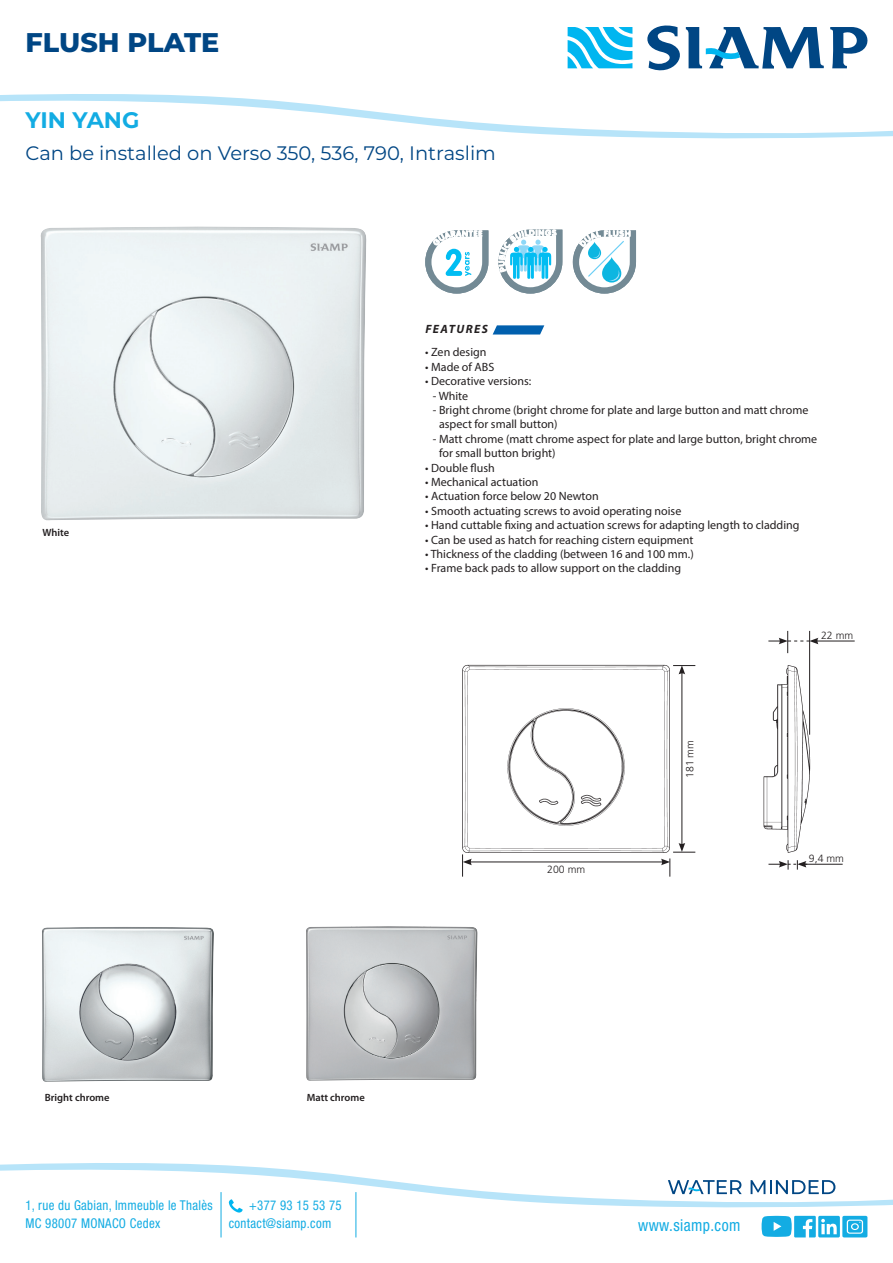
<style>
.page{position:relative;width:893px;height:1263px;background:#fff}
.page>*{position:absolute;margin:0;border:0;box-sizing:border-box;transform-origin:0 0}
.t1{font:800 27px "Montserrat";color:#004684}
.t2{font:700 22.5px "Montserrat";color:#13ace3}
.t3{font:19.5px "Montserrat";color:#004684}
.t4{font:condensed 16.5px "Helvetica Neue LT Std";letter-spacing:.025em;color:#13ace3;scale:.95 1}
.t5{font:condensed 13.5px/18px "Helvetica Neue LT Std";letter-spacing:.025em;color:#13ace3;scale:.95 1}
.t6{font:12px/14.4px "Myriad Pro";color:#231f20}
.t7{font:italic 700 12px "Myriad Pro";letter-spacing:.12em;color:#231f20}
.t8{font:600 10.5px "Myriad Pro";color:#231f20}
.t9{font:300 10.5px "Frutiger LT Std";color:#231f20}
</style>
<div class="page">
<hr style="left:221px;top:1192px;width:1px;height:45px;background:#13ace3">
<hr style="left:356px;top:1192px;width:1px;height:45px;background:#13ace3">
<svg style="left:0;top:1163px;width:893px;height:50px"></svg>
<svg style="left:229px;top:1199px;width:14px;height:13px"></svg>
<div style="left:818px;top:1216px;width:22px;height:21px;background:#13ace3;border-radius:2px"></div>
<svg style="left:762px;top:1216px;width:75px;height:21px"></svg>
<div style="left:842px;top:1216px;width:25px;height:21px;background:#13ace3;border-radius:2px"></div>
<svg style="left:847px;top:1219px;width:16px;height:15px"></svg>
<svg style="left:0;top:94px;width:893px;height:45px"></svg>
<svg style="left:751px;top:1180px;width:84px;height:14px"></svg>
<svg style="left:668px;top:1180px;width:74px;height:14px"></svg>
<svg style="left:830px;top:27px;width:38px;height:41px"></svg>
<svg style="left:568px;top:25px;width:256px;height:46px"></svg>
<svg style="left:493px;top:325px;width:51px;height:9px"></svg>
<svg style="left:425px;top:229px;width:211px;height:65px"></svg>
<img style="left:40px;top:227px;width:327px;height:294px">
<img style="left:462px;top:664px;width:223px;height:189px">
<hr style="left:469px;top:862px;width:194px;height:1px;background:#231f20">
<svg style="left:462px;top:854px;width:10px;height:23px"></svg>
<hr style="left:682px;top:672px;width:1px;height:173px;background:#231f20">
<svg style="left:661px;top:843px;width:34px;height:34px"></svg>
<svg style="left:673px;top:665px;width:22px;height:9px"></svg>
<img style="left:763px;top:658px;width:48px;height:195px">
<hr style="left:816px;top:641px;width:39px;height:1px;background:#231f20">
<hr style="left:804px;top:864px;width:39px;height:1px;background:#231f20">
<svg style="left:768px;top:631px;width:50px;height:22px"></svg>
<svg style="left:768px;top:860px;width:39px;height:10px"></svg>
<hr style="left:809px;top:631px;width:1px;height:104px;background:#231f20">
<img style="left:42px;top:927px;width:172px;height:155px">
<img style="left:306px;top:926px;width:172px;height:155px">
<h1 class="t1" style="left:26px;top:22px;width:195px">FLUSH PLATE</h1>
<h2 class="t2" style="left:26px;top:104px;width:115px">YIN YANG</h2>
<h3 class="t3" style="left:26px;top:140px;width:472px">Can be installed on Verso 350, 536, 790, Intraslim</h3>
<p class="t8" style="left:43px;top:526px;width:28px">White</p>
<p class="t7" style="left:425px;top:322px;width:64px">FEATURES</p>
<p class="t6" style="left:425px;top:345px;width:63px">• Zen design</p>
<p class="t6" style="left:425px;top:359px;width:71px">• Made of ABS</p>
<p class="t6" style="left:425px;top:374px;width:108px">• Decorative versions:</p>
<p class="t6" style="left:433px;top:388px;width:37px">- White</p>
<p class="t6" style="left:439px;top:403px;width:371px;text-indent:-6px">- Bright chrome (bright chrome for plate and large button and matt chrome aspect for small button)</p>
<p class="t6" style="left:439px;top:431px;width:380px;text-indent:-6px">- Matt chrome (matt chrome aspect for plate and large button, bright chrome for small button bright)</p>
<p class="t6" style="left:425px;top:460px;width:71px">• Double flush</p>
<p class="t6" style="left:425px;top:475px;width:115px">• Mechanical actuation</p>
<p class="t6" style="left:425px;top:489px;width:175px">• Actuation force below 20 Newton</p>
<p class="t6" style="left:425px;top:503px;width:258px">• Smooth actuating screws to avoid operating noise</p>
<p class="t6" style="left:425px;top:518px;width:376px">• Hand cuttable fixing and actuation screws for adapting length to cladding</p>
<p class="t6" style="left:425px;top:532px;width:270px">• Can be used as hatch for reaching cistern equipment</p>
<p class="t6" style="left:425px;top:547px;width:270px">• Thickness of the cladding (between 16 and 100 mm.)</p>
<p class="t6" style="left:425px;top:561px;width:257px">• Frame back pads to allow support on the cladding</p>
<p class="t9" style="left:547px;top:863px;width:39px">200 mm</p>
<p class="t9" style="left:684px;top:778px;width:39px;rotate:-90deg">181 mm</p>
<p class="t9" style="left:821px;top:629px;width:34px">22 mm</p>
<p class="t9" style="left:809px;top:852px;width:37px">9,4 mm</p>
<p class="t8" style="left:45px;top:1090px;width:66px">Bright chrome</p>
<p class="t8" style="left:307px;top:1090px;width:60px">Matt chrome</p>
<p class="t5" style="left:26px;top:1196px;width:198px">1, rue du Gabian, Immeuble le Thalès<br>MC 98007 MONACO Cedex</p>
<p class="t5" style="left:229px;top:1196px;width:120px;text-indent:20px">+377 93 15 53 75 contact@siamp.com</p>
<h3 class="t4" style="left:638px;top:1215px;width:109px">www.siamp.com</h3>
</div>
